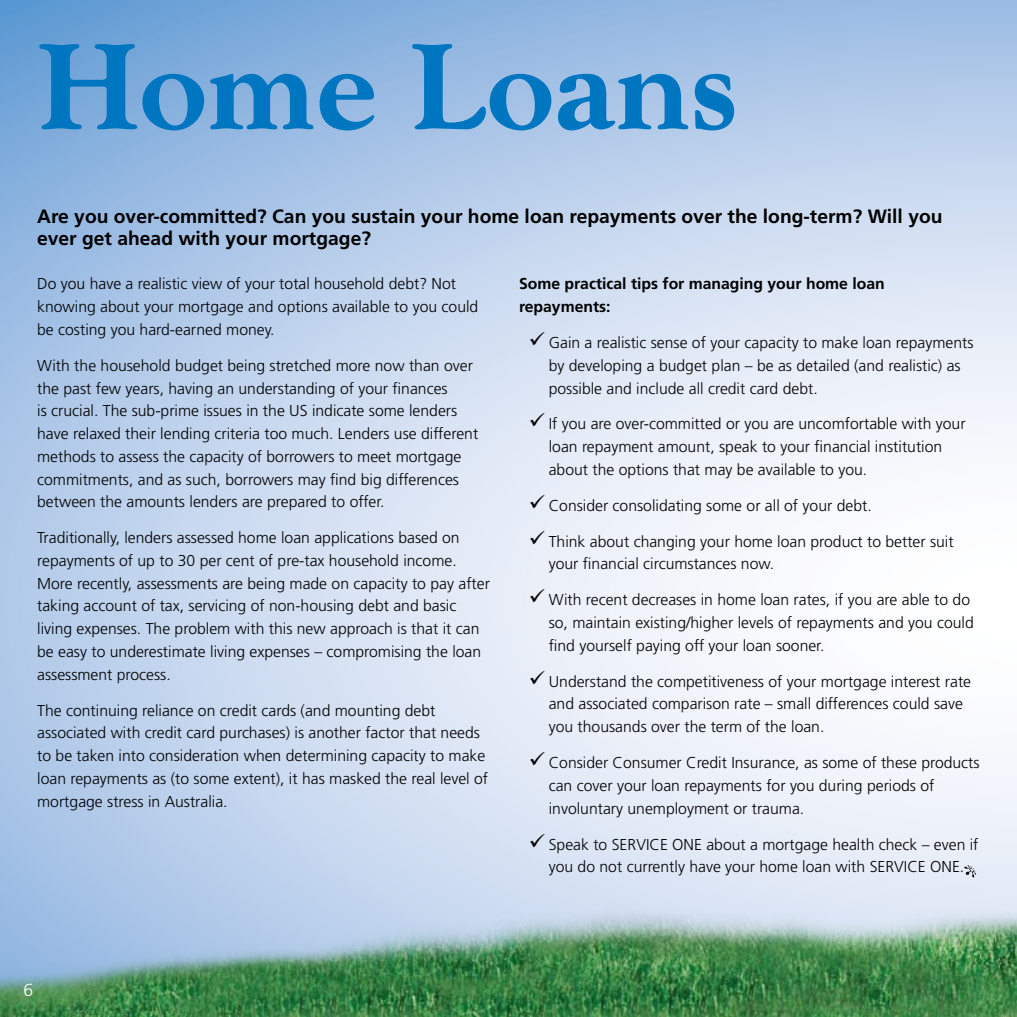
<style>
.page{position:relative;width:1017px;height:1017px;background:#fff}
.page>*{position:absolute;margin:0;border:0;box-sizing:border-box;transform-origin:0 0}
.t1{font:800 122.5px "Goudy Std";color:#0076c0}
.t2{font:700 19.25px/22.8px "Frutiger LT Std";color:#000}
.t3{font:300 17.5px "Frutiger LT Std";color:#fff}
.t4{font:300 15.75px/22.8px "Frutiger LT Std";color:#000}
.t5{font:700 15.75px/22.8px "Frutiger LT Std";color:#000}
</style>
<div class="page">
<svg style="left:0;top:0;width:1017px;height:274px;background:#a5c3e6"></svg>
<img style="left:0;top:274px;width:1017px;height:743px">
<svg style="left:964px;top:865px;width:12px;height:12px"></svg>
<h1 class="t1" style="left:37px;top:15px;width:703px">Home Loans</h1>
<p class="t2" style="left:37px;top:205px;width:907px">Are you over-committed? Can you sustain your home loan repayments over the long-term? Will you ever get ahead with your mortgage?</p>
<p class="t4" style="left:37px;top:273px;width:443px">Do you have a realistic view of your total household debt? Not knowing about your mortgage and options available to you could be costing you hard-earned money.</p>
<p class="t4" style="left:37px;top:354px;width:443px">With the household budget being stretched more now than over the past few years, having an understanding of your finances<br>is crucial. The sub-prime issues in the US indicate some lenders have relaxed their lending criteria too much. Lenders use different methods to assess the capacity of borrowers to meet mortgage commitments, and as such, borrowers may find big differences between the amounts lenders are prepared to offer.</p>
<p class="t4" style="left:37px;top:527px;width:454px">Traditionally, lenders assessed home loan applications based on repayments of up to 30 per cent of pre-tax household income.<br>More recently, assessments are being made on capacity to pay after taking account of tax, servicing of non-housing debt and basic living expenses. The problem with this new approach is that it can be easy to underestimate living expenses – compromising the loan assessment process.</p>
<p class="t4" style="left:37px;top:699px;width:452px">The continuing reliance on credit cards (and mounting debt associated with credit card purchases) is another factor that needs to be taken into consideration when determining capacity to make loan repayments as (to some extent), it has masked the real level of mortgage stress in Australia.</p>
<p class="t5" style="left:519px;top:273px;width:367px">Some practical tips for managing your home loan repayments:</p>
<p class="t4" style="left:549px;top:331px;width:426px;text-indent:-20px">✓ Gain a realistic sense of your capacity to make loan repayments by developing a budget plan – be as detailed (and realistic) as possible and include all credit card debt.</p>
<p class="t4" style="left:549px;top:413px;width:418px;text-indent:-20px">✓ If you are over-committed or you are uncomfortable with your loan repayment amount, speak to your financial institution about the options that may be available to you.</p>
<p class="t4" style="left:529px;top:494px;width:344px">✓ Consider consolidating some or all of your debt.</p>
<p class="t4" style="left:549px;top:530px;width:406px;text-indent:-20px">✓ Think about changing your home loan product to better suit your financial circumstances now.</p>
<p class="t4" style="left:549px;top:589px;width:427px;text-indent:-20px">✓ With recent decreases in home loan rates, if you are able to do so, maintain existing/higher levels of repayments and you could find yourself paying off your loan sooner.</p>
<p class="t4" style="left:549px;top:670px;width:424px;text-indent:-20px">✓ Understand the competitiveness of your mortgage interest rate and associated comparison rate – small differences could save you thousands over the term of the loan.</p>
<p class="t4" style="left:549px;top:751px;width:432px;text-indent:-20px">✓ Consider Consumer Credit Insurance, as some of these products can cover your loan repayments for you during periods of involuntary unemployment or trauma.</p>
<p class="t4" style="left:529px;top:833px;width:451px;text-align:center">✓ Speak to SERVICE ONE about a mortgage health check – even if you do not currently have your home loan with SERVICE ONE.</p>
<p class="t3" style="left:24px;top:980px;width:11px">6</p>
</div>
